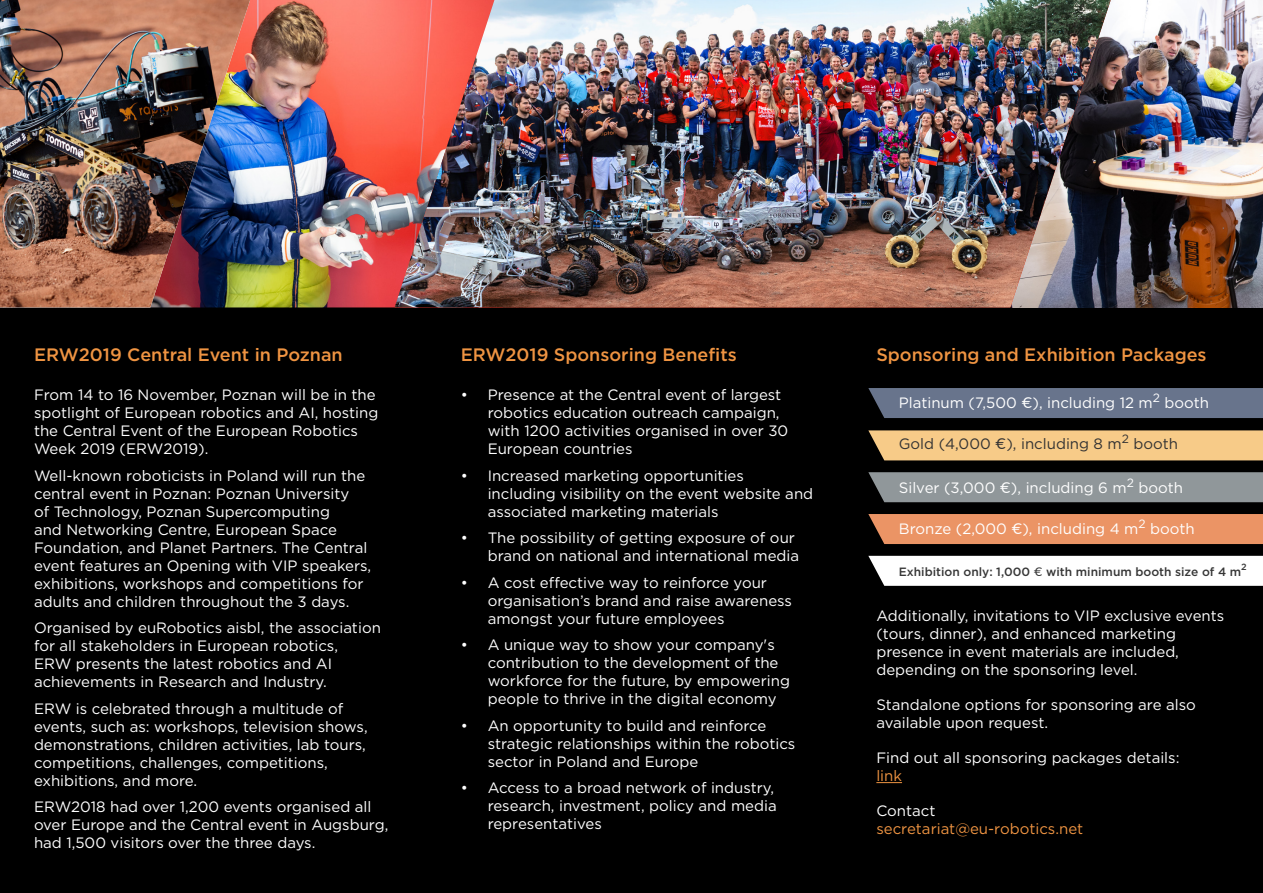
<style>
.page{position:relative;width:1263px;height:893px;background:#000}
.page>*{position:absolute;margin:0;border:0;box-sizing:border-box;transform-origin:0 0}
.t1{font:500 18px "Gotham";color:#ef9442}
.t2{font:15px/18px "Gotham";color:#fff}
.t3{font:15px "Gotham";color:#ef9442}
.t4{font:15px "Gotham";color:#333}
.t5{font:500 12px "Gotham";color:#363636}
.t6{font:500 9px "Gotham";color:#363636}
.s1{font-family:"Lato"}
</style>
<div class="page">
<img style="left:1111px;top:0;width:152px;height:307px">
<img style="left:250px;top:0;width:145px;height:307px">
<img style="left:0;top:0;width:250px;height:307px">
<img style="left:395px;top:0;width:716px;height:307px">
<svg style="left:876px;top:782px;width:26px;height:1px"></svg>
<div style="left:868px;top:388px;width:395px;height:30px;background:#68748c"></div>
<div style="left:868px;top:430px;width:395px;height:30px;background:#f7cb88"></div>
<div style="left:868px;top:472px;width:395px;height:30px;background:#90979a"></div>
<div style="left:868px;top:514px;width:395px;height:30px;background:#eb9465"></div>
<div style="left:868px;top:556px;width:395px;height:30px;background:#fff"></div>
<p class="t1" style="left:34px;top:344px;width:310px">ERW2019 Central Event in Poznan</p>
<p class="t2" style="left:34px;top:385px;width:346px">From 14 to 16 November, Poznan will be in the spotlight of European robotics and AI, hosting the Central Event of the European Robotics Week 2019 (ERW2019).</p>
<p class="t2" style="left:34px;top:466px;width:339px">Well-known roboticists in Poland will run the central event in Poznan: Poznan University<br>of Technology, Poznan Supercomputing<br>and Networking Centre, European Space Foundation, and Planet Partners. The Central event features an Opening with VIP speakers, exhibitions, workshops and competitions for adults and children throughout the 3 days.</p>
<p class="t2" style="left:34px;top:618px;width:348px">Organised by euRobotics aisbl, the association for all stakeholders in European robotics,<br>ERW presents the latest robotics and AI achievements in Research and Industry.</p>
<p class="t2" style="left:34px;top:699px;width:335px">ERW is celebrated through a multitude of events, such as: workshops, television shows, demonstrations, children activities, lab tours, competitions, challenges, competitions, exhibitions, and more.</p>
<p class="t2" style="left:34px;top:797px;width:356px">ERW2018 had over 1,200 events organised all over Europe and the Central event in Augsburg, had 1,500 visitors over the three days.</p>
<p class="t1" style="left:461px;top:344px;width:277px">ERW2019 Sponsoring Benefits</p>
<p class="t2" style="left:488px;top:385px;width:302px;text-indent:-27px">• Presence at the Central event of largest robotics education outreach campaign, with 1200 activities organised in over 30<br>European countries</p>
<p class="t2" style="left:488px;top:466px;width:327px;text-indent:-27px">• Increased marketing opportunities including visibility on the event website and associated marketing materials</p>
<p class="t2" style="left:461px;top:528px;width:340px;text-align:right">• The possibility of getting exposure of our brand on national and international media</p>
<p class="t2" style="left:488px;top:573px;width:306px;text-indent:-27px">• A cost effective way to reinforce your organisation’s brand and raise awareness amongst your future employees</p>
<p class="t2" style="left:488px;top:635px;width:304px;text-indent:-27px">• A unique way to show your company's contribution to the development of the workforce for the future, by empowering people to thrive in the digital economy</p>
<p class="t2" style="left:488px;top:716px;width:309px;text-indent:-27px">• An opportunity to build and reinforce strategic relationships within the robotics sector in Poland and Europe</p>
<p class="t2" style="left:488px;top:778px;width:291px;text-indent:-27px">• Access to a broad network of industry, research, investment, policy and media representatives</p>
<p class="t1" style="left:876px;top:344px;width:332px">Sponsoring and Exhibition Packages</p>
<p class="t2" style="left:899px;top:394px;width:312px">Platinum (7,500 <span class="s1">€</span>), including 12 m<sup>2</sup> booth</p>
<p class="t4" style="left:899px;top:436px;width:281px">Gold (4,000 <span class="s1">€</span>), including 8 m<sup>2</sup> booth</p>
<p class="t2" style="left:899px;top:478px;width:286px">Silver (3,000 <span class="s1">€</span>), including 6 m<sup>2</sup> booth</p>
<p class="t2" style="left:899px;top:519px;width:298px">Bronze (2,000 <span class="s1">€</span>), including 4 m<sup>2</sup> booth</p>
<p class="t5" style="left:899px;top:565px;width:344px">Exhibition only: 1,000 <span class="s1">€</span> with minimum booth size of 4 m</p>
<p class="t6" style="left:1241px;top:561px;width:7px">2</p>
<p class="t2" style="left:876px;top:606px;width:349px">Additionally, invitations to VIP exclusive events (tours, dinner), and enhanced marketing presence in event materials are included, depending on the sponsoring level.</p>
<p class="t2" style="left:876px;top:695px;width:321px">Standalone options for sponsoring are also available upon request.</p>
<p class="t2" style="left:876px;top:748px;width:305px">Find out all sponsoring packages details:</p>
<p class="t3" style="left:876px;top:767px;width:27px">link</p>
<p class="t2" style="left:876px;top:801px;width:61px">Contact</p>
<p class="t3" style="left:876px;top:820px;width:208px">secretariat@eu-robotics.net</p>
</div>
